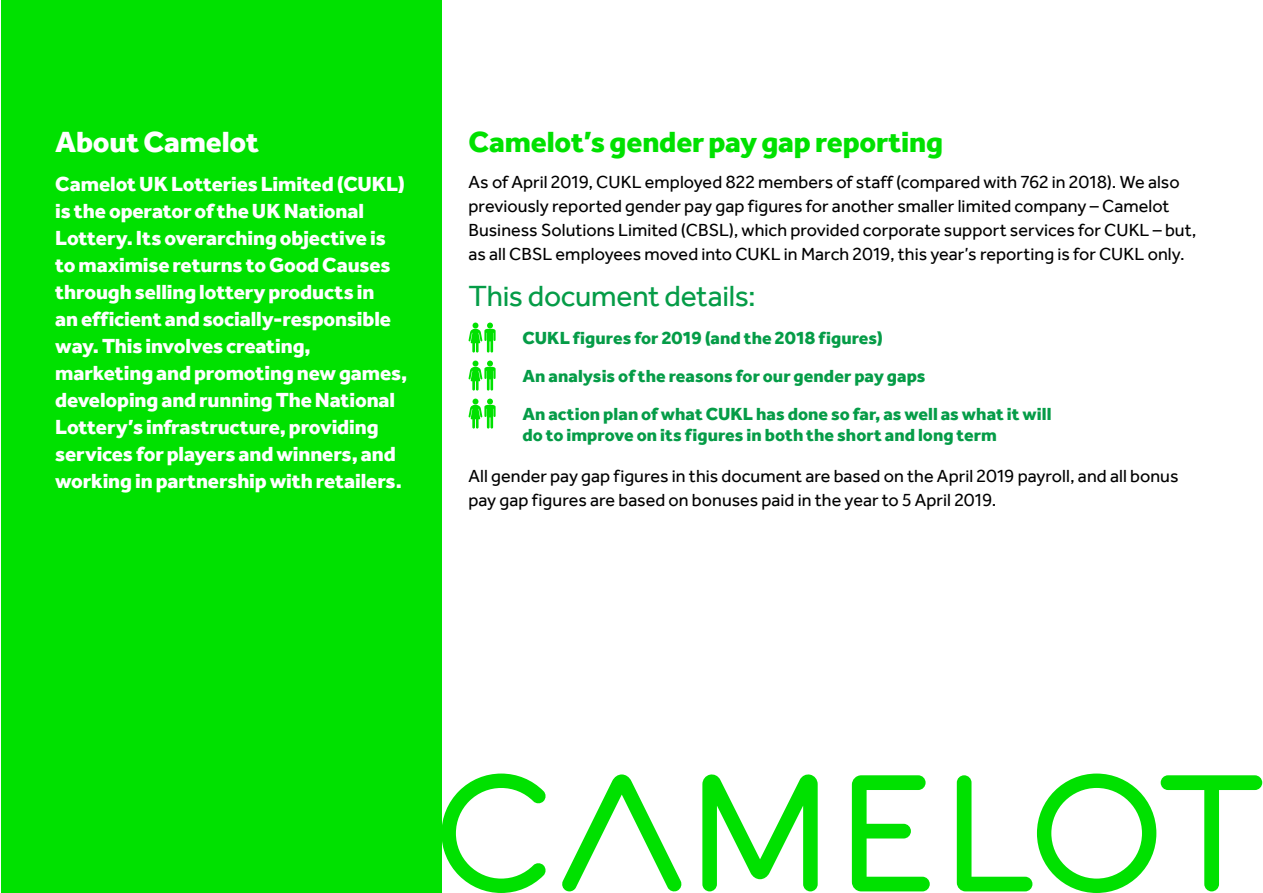
<style>
.page{position:relative;width:1263px;height:893px;background:#fff}
.page>*{position:absolute;margin:0;border:0;box-sizing:border-box;transform-origin:0 0}
.t1{font:800 30px "TNL Effra";letter-spacing:-.005em;color:#00e100}
.t2{font:30px "TNL Effra";letter-spacing:-.01em;color:#059c47}
.t3{font:800 30px "TNL Effra";letter-spacing:-.005em;color:#fff}
.t4{font:800 21px/27px "TNL Effra";letter-spacing:-.005em;color:#fff}
.t5{font:18px/24px "TNL Effra";color:#000}
.t6{font:800 18px/38px "TNL Effra";letter-spacing:.005em;color:#059c47}
</style>
<div class="page">
<div style="left:1px;top:1px;width:440px;height:892px;background:#00e100"></div>
<svg style="left:468px;top:323px;width:28px;height:30px"></svg>
<svg style="left:468px;top:361px;width:28px;height:30px"></svg>
<svg style="left:468px;top:399px;width:28px;height:30px"></svg>
<svg style="left:441px;top:773px;width:105px;height:120px"></svg>
<svg style="left:702px;top:774px;width:116px;height:117px"></svg>
<svg style="left:562px;top:774px;width:120px;height:118px"></svg>
<svg style="left:957px;top:773px;width:305px;height:120px"></svg>
<svg style="left:852px;top:775px;width:78px;height:116px"></svg>
<h1 class="t3" style="left:55px;top:123px;width:205px">About Camelot</h1>
<p class="t4" style="left:55px;top:170px;width:354px">Camelot UK Lotteries Limited (CUKL) is the operator of the UK National Lottery. Its overarching objective is to maximise returns to Good Causes through selling lottery products in<br>an efficient and socially-responsible way. This involves creating, marketing and promoting new games, developing and running The National Lottery’s infrastructure, providing services for players and winners, and working in partnership with retailers.</p>
<h1 class="t1" style="left:468px;top:123px;width:476px">Camelot’s gender pay gap reporting</h1>
<p class="t5" style="left:468px;top:170px;width:729px">As of April 2019, CUKL employed 822 members of staff (compared with 762 in 2018). We also previously reported gender pay gap figures for another smaller limited company – Camelot Business Solutions Limited (CBSL), which provided corporate support services for CUKL – but, as all CBSL employees moved into CUKL in March 2019, this year’s reporting is for CUKL only.</p>
<h1 class="t2" style="left:468px;top:278px;width:289px">This document details:</h1>
<p class="t6" style="left:522px;top:318px;width:530px">CUKL figures for 2019 (and the 2018 figures)<br>An analysis of the reasons for our gender pay gaps<br>An action plan of what CUKL has done so far, as well as what it will</p>
<p class="t6" style="left:522px;top:415px;width:476px">do to improve on its figures in both the short and long term</p>
<p class="t5" style="left:468px;top:463px;width:711px">All gender pay gap figures in this document are based on the April 2019 payroll, and all bonus pay gap figures are based on bonuses paid in the year to 5 April 2019.</p>
</div>
